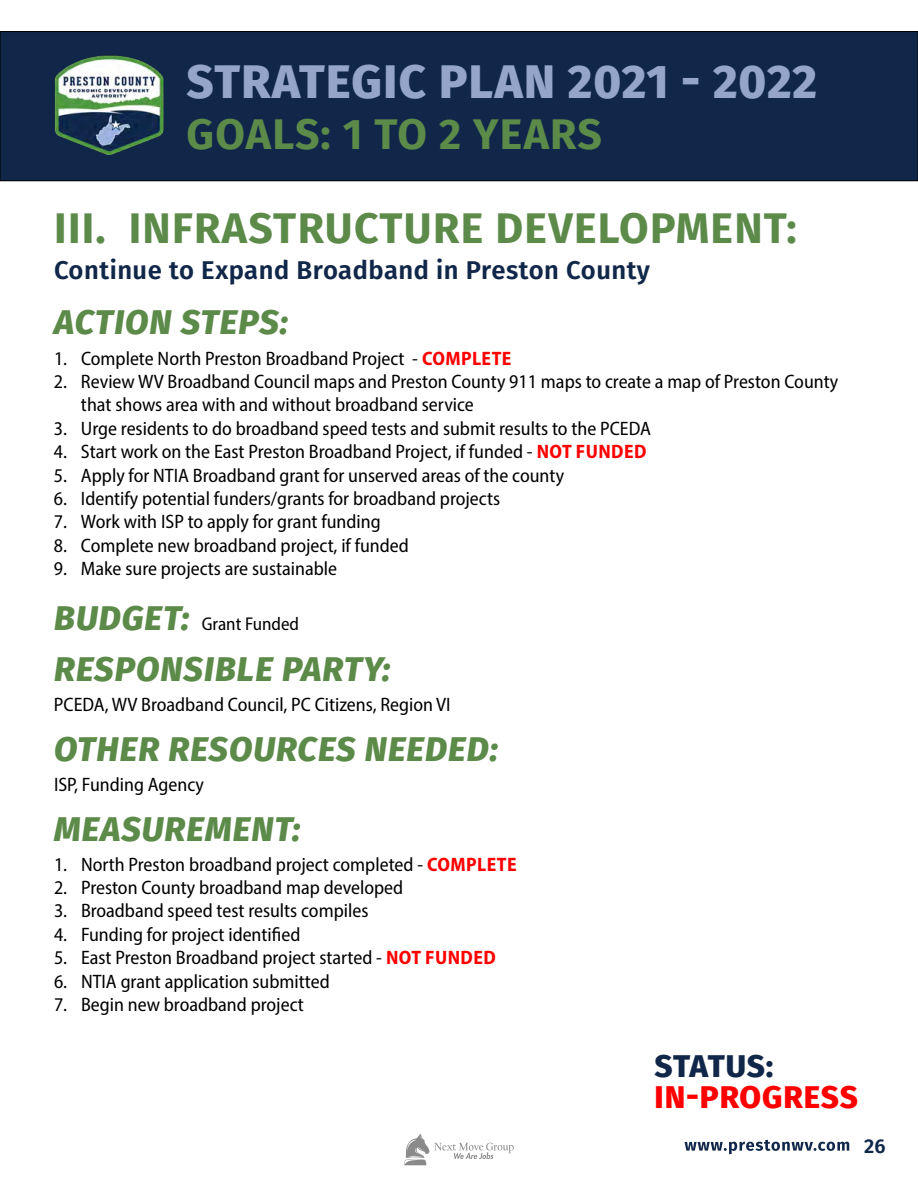
<style>
.page{position:relative;width:918px;height:1188px;background:#fff}
.page>*{position:absolute;margin:0;border:0;box-sizing:border-box;transform-origin:0 0}
.Cover_Subhead{font:800 47.1px "Fira Sans";letter-spacing:.02em;color:#95a5c9}
.Cover_Subhead-2{font:700 42.75px "Fira Sans";letter-spacing:.03em;color:#5c8a49}
.Cover_Subhead-3{font:italic 800 34.2px "Fira Sans";letter-spacing:.03em;color:#5c8a49}
.Cover_Subhead-4{font:800 31.35px "Fira Sans";letter-spacing:.03em;color:#f00}
.Cover_Subhead-5{font:800 31.35px "Fira Sans";letter-spacing:.01em;color:#112749}
.Cover_Subhead-6{font:600 25.65px "Fira Sans";letter-spacing:.02em;color:#112749}
.t1{font:600 19.95px "Fira Sans";color:#112749}
.Bullets_and_Numberin{font:semi-condensed 19.5px/23.4px "Myriad Pro";color:#000}
.Cover_Subhead-7{font:semi-condensed 18.6px "Myriad Pro";color:#000}
.s1{font-weight:700;color:#f00}
.s2{font-family:"Fira Sans";font-weight:800;font-style:italic;font-stretch:normal;font-size:34.2px;color:#5c8a49}
</style>
<div class="page">
<svg style="left:404px;top:1134px;width:110px;height:31px"></svg>
<svg style="left:685px;top:1140px;width:164px;height:14px"></svg>
<div style="left:0;top:32px;width:918px;height:149px;background:#112749"></div>
<div style="left:0;top:31px;width:918px;height:150px;border:1px solid #000"></div>
<img style="left:55px;top:55px;width:109px;height:100px">
<p class="Cover_Subhead" style="left:187px;top:41px;width:632px">STRATEGIC PLAN 2021 - 2022</p>
<p class="Cover_Subhead-2" style="left:187px;top:98px;width:417px">GOALS: 1 TO 2 YEARS</p>
<p class="Cover_Subhead-2" style="left:54px;top:192px;width:744px">III. INFRASTRUCTURE DEVELOPMENT:</p>
<p class="Cover_Subhead-6" style="left:54px;top:249px;width:598px">Continue to Expand Broadband in Preston County</p>
<p class="Cover_Subhead-3" style="left:54px;top:293px;width:235px">ACTION STEPS:</p>
<p class="Bullets_and_Numberin" style="left:54px;top:346px;width:459px">1. Complete North Preston Broadband Project - <span class="s1">COMPLETE</span></p>
<p class="Bullets_and_Numberin" style="left:81px;top:369px;width:759px;text-indent:-27px">2. Review WV Broadband Council maps and Preston County 911 maps to create a map of Preston County that shows area with and without broadband service</p>
<p class="Bullets_and_Numberin" style="left:54px;top:416px;width:598px">3. Urge residents to do broadband speed tests and submit results to the PCEDA</p>
<p class="Bullets_and_Numberin" style="left:54px;top:440px;width:594px">4. Start work on the East Preston Broadband Project, if funded - <span class="s1">NOT FUNDED</span></p>
<p class="Bullets_and_Numberin" style="left:54px;top:463px;width:512px">5. Apply for NTIA Broadband grant for unserved areas of the county</p>
<p class="Bullets_and_Numberin" style="left:54px;top:486px;width:448px">6. Identify potential funders/grants for broadband projects</p>
<p class="Bullets_and_Numberin" style="left:54px;top:510px;width:328px">7. Work with ISP to apply for grant funding</p>
<p class="Bullets_and_Numberin" style="left:54px;top:533px;width:356px">8. Complete new broadband project, if funded</p>
<p class="Bullets_and_Numberin" style="left:54px;top:557px;width:285px">9. Make sure projects are sustainable</p>
<p class="Cover_Subhead-7" style="left:54px;top:613px;width:246px"><span class="s2">BUDGET:</span> Grant Funded</p>
<p class="Cover_Subhead-3" style="left:54px;top:639px;width:338px">RESPONSIBLE PARTY:</p>
<p class="Bullets_and_Numberin" style="left:54px;top:692px;width:398px">PCEDA, WV Broadband Council, PC Citizens, Region VI</p>
<p class="Cover_Subhead-3" style="left:54px;top:719px;width:445px">OTHER RESOURCES NEEDED:</p>
<p class="Bullets_and_Numberin" style="left:54px;top:772px;width:152px">ISP, Funding Agency</p>
<p class="Cover_Subhead-3" style="left:54px;top:799px;width:248px">MEASUREMENT:</p>
<p class="Bullets_and_Numberin" style="left:54px;top:852px;width:464px">1. North Preston broadband project completed - <span class="s1">COMPLETE</span></p>
<p class="Bullets_and_Numberin" style="left:54px;top:875px;width:351px">2. Preston County broadband map developed</p>
<p class="Bullets_and_Numberin" style="left:54px;top:899px;width:316px">3. Broadband speed test results compiles</p>
<p class="Bullets_and_Numberin" style="left:54px;top:922px;width:248px">4. Funding for project identified</p>
<p class="Bullets_and_Numberin" style="left:54px;top:946px;width:443px">5. East Preston Broadband project started - <span class="s1">NOT FUNDED</span></p>
<p class="Bullets_and_Numberin" style="left:54px;top:969px;width:277px">6. NTIA grant application submitted</p>
<p class="Bullets_and_Numberin" style="left:54px;top:992px;width:251px">7. Begin new broadband project</p>
<p class="Cover_Subhead-5" style="left:655px;top:1039px;width:120px">STATUS:</p>
<p class="Cover_Subhead-4" style="left:655px;top:1070px;width:205px">IN-PROGRESS</p>
<p class="t1" style="left:864px;top:1129px;width:23px">26</p>
</div>
